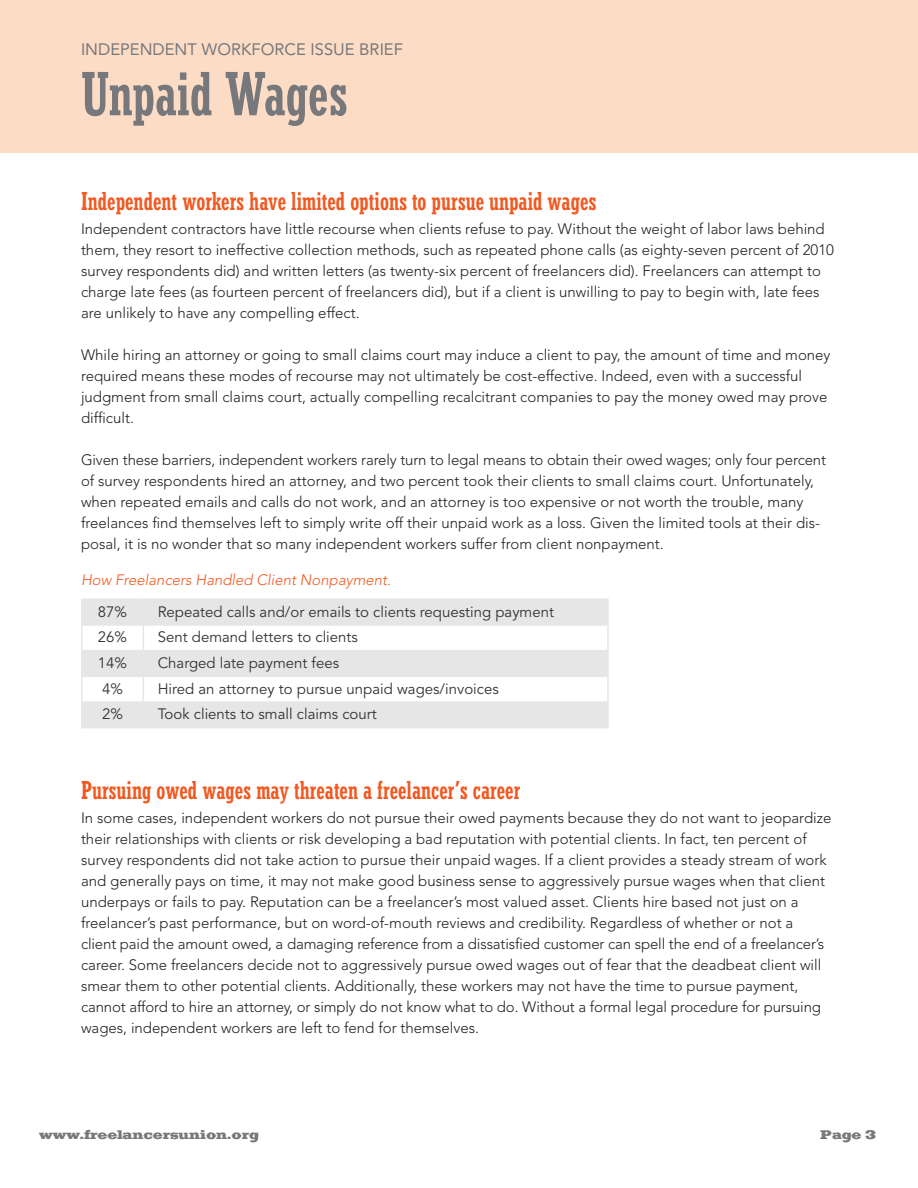
<style>
.page{position:relative;width:918px;height:1188px;background:#fff}
.page>*{position:absolute;margin:0;border:0;box-sizing:border-box;transform-origin:0 0}
.t1{font:500 condensed 64.95px "Stymie T";color:#76787b}
.t2{font:500 condensed 27px "Stymie T";color:#f15921}
.t3{font:16.5px "Avenir";color:#76787b}
.t4{font:300 15px/21px "Avenir";color:#231f20}
.t5{font:15px "Avenir";color:#333}
.t6{font:italic 300 15px "Avenir";color:#f15921}
.t7{font:13.5px "Saddlebag";color:#76787b}
</style>
<div class="page">
<div style="left:0;top:0;width:918px;height:153px;background:#fddcc5"></div>
<svg style="left:82px;top:600px;width:525px;height:127px;fill:#e6e6e6"></svg>
<hr style="left:81px;top:624px;width:62px;height:2px;background:#e6e6e6">
<hr style="left:143px;top:624px;width:466px;height:2px;background:#e6e6e6">
<hr style="left:81px;top:599px;width:62px;height:1px;background:#e6e6e6">
<hr style="left:143px;top:599px;width:466px;height:1px;background:#e6e6e6">
<hr style="left:607px;top:600px;width:2px;height:24px;background:#e6e6e6">
<hr style="left:607px;top:626px;width:2px;height:24px;background:#e6e6e6">
<hr style="left:607px;top:677px;width:2px;height:24px;background:#e6e6e6">
<hr style="left:81px;top:650px;width:62px;height:1px;background:#e6e6e6">
<hr style="left:143px;top:650px;width:466px;height:1px;background:#e6e6e6">
<hr style="left:607px;top:651px;width:2px;height:25px;background:#e6e6e6">
<hr style="left:81px;top:676px;width:62px;height:1px;background:#e6e6e6">
<hr style="left:143px;top:676px;width:466px;height:1px;background:#e6e6e6">
<hr style="left:81px;top:701px;width:62px;height:2px;background:#e6e6e6">
<svg style="left:81px;top:600px;width:1px;height:127px"></svg>
<hr style="left:143px;top:701px;width:466px;height:2px;background:#e6e6e6">
<svg style="left:143px;top:600px;width:1px;height:127px"></svg>
<hr style="left:607px;top:703px;width:2px;height:24px;background:#e6e6e6">
<hr style="left:81px;top:727px;width:62px;height:1px;background:#e6e6e6">
<hr style="left:143px;top:727px;width:466px;height:1px;background:#e6e6e6">
<p class="t3" style="left:81px;top:40px;width:323px">INDEPENDENT WORKFORCE ISSUE BRIEF</p>
<p class="t1" style="left:81px;top:56px;width:268px">Unpaid Wages</p>
<p class="t2" style="left:81px;top:185px;width:517px">Independent workers have limited options to pursue unpaid wages</p>
<p class="t4" style="left:81px;top:218px;width:754px">Independent contractors have little recourse when clients refuse to pay. Without the weight of labor laws behind them, they resort to ineffective collection methods, such as repeated phone calls (as eighty-seven percent of 2010 survey respondents did) and written letters (as twenty-six percent of freelancers did). Freelancers can attempt to charge late fees (as fourteen percent of freelancers did), but if a client is unwilling to pay to begin with, late fees are unlikely to have any compelling effect.</p>
<p class="t4" style="left:81px;top:344px;width:751px">While hiring an attorney or going to small claims court may induce a client to pay, the amount of time and money required means these modes of recourse may not ultimately be cost-effective. Indeed, even with a successful judgment from small claims court, actually compelling recalcitrant companies to pay the money owed may prove difficult.</p>
<p class="t4" style="left:81px;top:449px;width:747px">Given these barriers, independent workers rarely turn to legal means to obtain their owed wages; only four percent of survey respondents hired an attorney, and two percent took their clients to small claims court. Unfortunately, when repeated emails and calls do not work, and an attorney is too expensive or not worth the trouble, many freelances find themselves left to simply write off their unpaid work as a loss. Given the limited tools at their dis&shy;posal, it is no wonder that so many independent workers suffer from client nonpayment.</p>
<p class="t6" style="left:81px;top:571px;width:312px">How Freelancers Handled Client Nonpayment.</p>
<p class="t5" style="left:98px;top:603px;width:31px">87%</p>
<p class="t5" style="left:158px;top:603px;width:398px">Repeated calls and/or emails to clients requesting payment</p>
<p class="t5" style="left:98px;top:629px;width:31px">26%</p>
<p class="t5" style="left:158px;top:629px;width:202px">Sent demand letters to clients</p>
<p class="t5" style="left:98px;top:654px;width:31px">14%</p>
<p class="t5" style="left:158px;top:654px;width:183px">Charged late payment fees</p>
<p class="t5" style="left:102px;top:680px;width:22px">4%</p>
<p class="t5" style="left:158px;top:680px;width:343px">Hired an attorney to pursue unpaid wages/invoices</p>
<p class="t5" style="left:102px;top:706px;width:22px">2%</p>
<p class="t5" style="left:158px;top:706px;width:221px">Took clients to small claims court</p>
<p class="t2" style="left:81px;top:774px;width:441px">Pursuing owed wages may threaten a freelancer’s career</p>
<p class="t4" style="left:81px;top:807px;width:752px">In some cases, independent workers do not pursue their owed payments because they do not want to jeopardize their relationships with clients or risk developing a bad reputation with potential clients. In fact, ten percent of survey respondents did not take action to pursue their unpaid wages. If a client provides a steady stream of work and generally pays on time, it may not make good business sense to aggressively pursue wages when that client underpays or fails to pay. Reputation can be a freelancer’s most valued asset. Clients hire based not just on a</p>
<p class="t4" style="left:81px;top:912px;width:714px">freelancer’s past performance, but on word-of-mouth reviews and credibility. Regardless of whether or not a</p>
<p class="t4" style="left:81px;top:933px;width:745px">client paid the amount owed, a damaging reference from a dissatisfied customer can spell the end of a freelancer’s career. Some freelancers decide not to aggressively pursue owed wages out of fear that the deadbeat client will smear them to other potential clients. Additionally, these workers may not have the time to pursue payment,</p>
<p class="t4" style="left:81px;top:996px;width:742px">cannot afford to hire an attorney, or simply do not know what to do. Without a formal legal procedure for pursuing wages, independent workers are left to fend for themselves.</p>
<p class="t7" style="left:39px;top:1126px;width:221px">www.freelancersunion.org</p>
<p class="t7" style="left:820px;top:1126px;width:58px">Page 3</p>
</div>
